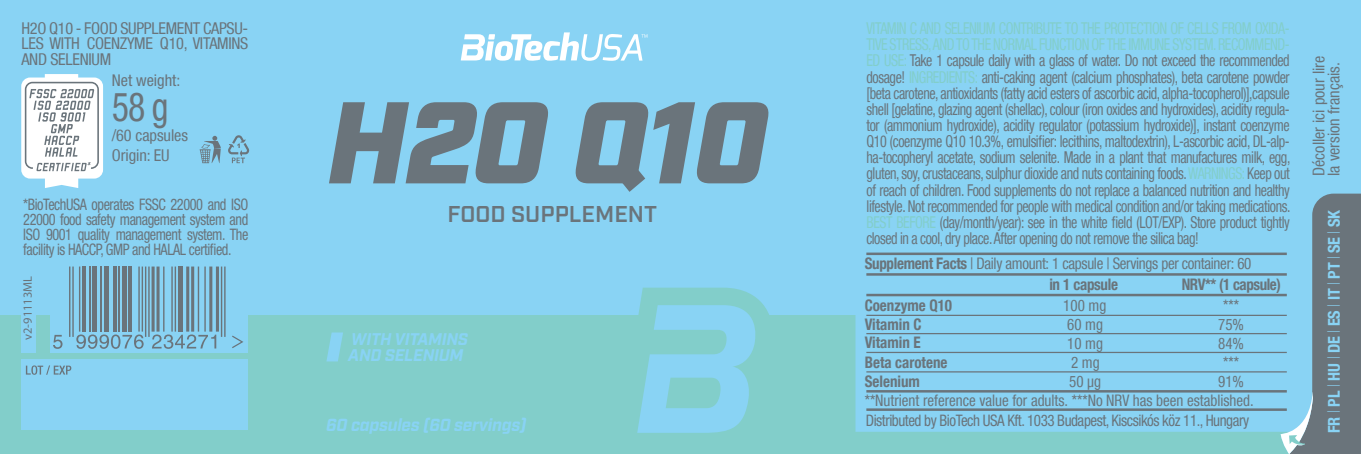
<style>
.page{position:relative;width:1361px;height:454px;background:#89d3f4}
.page>*{position:absolute;margin:0;border:0;box-sizing:border-box;transform-origin:0 0}
.t1{font:condensed 40px "Helvetica Neue LT Pro";color:#6a747b;scale:.9 1}
.t2{font:600 22.75px "Industry";color:#6a747b}
.t3{font:italic 700 17.5px "Industry";letter-spacing:-.02em;color:#89d3f4}
.t4{font:italic 700 16.75px/16.8px "Industry";letter-spacing:-.02em;color:#89d3f4}
.t5{font:condensed 16.25px/16px "Helvetica Neue LT Com";letter-spacing:-.015em;color:#6a747b;text-align:justify;scale:.86 1}
.t6{font:condensed 16.25px/15.5px "Helvetica Neue LT Com";letter-spacing:-.015em;color:#6a747b}
.t7{font:700 condensed 16.25px "Helvetica Neue LT Com";color:#89d3f4}
.t8{font:condensed 16.25px "Helvetica Neue LT Pro";color:#6a747b}
.t9{font:condensed 16px/15px "Helvetica Neue LT Pro";letter-spacing:-.03em;color:#6a747b;text-align:justify;scale:.9 1}
.t10{font:condensed 16px/19.2px "Helvetica Neue LT Com";color:#6a747b;scale:.94 1}
.t11{font:condensed 16px/21px "Helvetica Neue LT Com";letter-spacing:-.02em;color:#6a747b;scale:.94 1}
.t12{font:condensed 16px "Helvetica Neue LT Pro";letter-spacing:-.03em;color:#6a747b;scale:.94 1}
.t13{font:700 condensed 16px "Helvetica Neue LT Com";color:#6a747b;scale:.94 1}
.t14{font:700 condensed 16px "Helvetica Neue LT Com";letter-spacing:-.03em;color:#6a747b;scale:.94 1}
.t15{font:12.5px "Myriad Pro";color:#6a747b}
.s1{color:#82ceca}
.s2{font-weight:700}
</style>
<div class="page">
<div style="left:0;top:315px;width:1361px;height:139px;background:#82ceca"></div>
<div style="left:855px;top:275px;width:372px;height:156px;background:#89d3f4"></div>
<svg style="left:1286px;top:193px;width:75px;height:261px;fill:#6a747b"></svg>
<div style="left:21px;top:359px;width:227px;height:71px;background:#89d3f4"></div>
<svg style="left:26px;top:365px;width:45px;height:9px"></svg>
<svg style="left:1227px;top:274px;width:121px;height:180px"></svg>
<svg style="left:326px;top:332px;width:17px;height:29px"></svg>
<svg style="left:637px;top:287px;width:132px;height:146px"></svg>
<hr style="left:866px;top:252px;width:420px;height:3px;background:#6a747b">
<hr style="left:866px;top:408px;width:420px;height:3px;background:#6a747b">
<hr style="left:866px;top:314px;width:420px;height:2px;background:#6a747b">
<hr style="left:866px;top:333px;width:420px;height:1px;background:#6a747b">
<hr style="left:866px;top:351px;width:420px;height:2px;background:#6a747b">
<hr style="left:866px;top:371px;width:420px;height:1px;background:#6a747b">
<hr style="left:866px;top:273px;width:420px;height:2px;background:#6a747b">
<hr style="left:866px;top:294px;width:420px;height:2px;background:#6a747b">
<hr style="left:866px;top:390px;width:420px;height:2px;background:#6a747b">
<svg style="left:329px;top:102px;width:219px;height:81px"></svg>
<svg style="left:575px;top:102px;width:194px;height:90px"></svg>
<div style="left:50px;top:267px;width:197px;height:85px;background:#89d3f4"></div>
<div style="left:21px;top:267px;width:14px;height:85px;background:#89d3f4"></div>
<hr style="left:79px;top:266px;width:1px;height:65px;background:#6a747b">
<hr style="left:69px;top:266px;width:1px;height:71px;background:#6a747b">
<hr style="left:72px;top:266px;width:2px;height:71px;background:#6a747b">
<hr style="left:82px;top:266px;width:3px;height:65px;background:#6a747b">
<hr style="left:89px;top:266px;width:1px;height:65px;background:#6a747b">
<div style="left:92px;top:266px;width:5px;height:65px;background:#6a747b"></div>
<hr style="left:100px;top:266px;width:2px;height:65px;background:#6a747b">
<hr style="left:104px;top:266px;width:4px;height:65px;background:#6a747b">
<hr style="left:114px;top:266px;width:3px;height:65px;background:#6a747b">
<hr style="left:119px;top:266px;width:1px;height:65px;background:#6a747b">
<div style="left:122px;top:266px;width:5px;height:65px;background:#6a747b"></div>
<hr style="left:128px;top:266px;width:3px;height:65px;background:#6a747b">
<hr style="left:138px;top:266px;width:2px;height:65px;background:#6a747b">
<hr style="left:142px;top:266px;width:1px;height:65px;background:#6a747b">
<hr style="left:145px;top:266px;width:1px;height:71px;background:#6a747b">
<hr style="left:148px;top:266px;width:2px;height:71px;background:#6a747b">
<hr style="left:152px;top:266px;width:3px;height:65px;background:#6a747b">
<svg style="left:156px;top:266px;width:4px;height:65px"></svg>
<hr style="left:163px;top:266px;width:1px;height:65px;background:#6a747b">
<hr style="left:171px;top:266px;width:2px;height:65px;background:#6a747b">
<hr style="left:175px;top:266px;width:1px;height:65px;background:#6a747b">
<div style="left:178px;top:266px;width:5px;height:65px;background:#6a747b"></div>
<hr style="left:186px;top:266px;width:3px;height:65px;background:#6a747b">
<hr style="left:191px;top:266px;width:3px;height:65px;background:#6a747b">
<hr style="left:198px;top:266px;width:1px;height:65px;background:#6a747b">
<hr style="left:204px;top:266px;width:2px;height:65px;background:#6a747b">
<hr style="left:209px;top:266px;width:3px;height:65px;background:#6a747b">
<hr style="left:216px;top:266px;width:3px;height:65px;background:#6a747b">
<hr style="left:221px;top:266px;width:1px;height:71px;background:#6a747b">
<hr style="left:224px;top:266px;width:2px;height:71px;background:#6a747b">
<svg style="left:53px;top:335px;width:9px;height:14px"></svg>
<svg style="left:76px;top:334px;width:68px;height:15px"></svg>
<svg style="left:152px;top:334px;width:64px;height:15px"></svg>
<svg style="left:232px;top:335px;width:11px;height:13px"></svg>
<svg style="left:200px;top:136px;width:21px;height:27px"></svg>
<svg style="left:228px;top:135px;width:22px;height:28px"></svg>
<svg style="left:21px;top:74px;width:82px;height:114px;background:#d9e1e5"></svg>
<svg style="left:461px;top:32px;width:186px;height:29px"></svg>
<p class="t6" style="left:21px;top:20px;width:228px;text-align:justify">H2O Q10 - FOOD SUPPLEMENT CAPSU-LES WITH COENZYME Q10, VITAMINS AND SELENIUM</p>
<p class="t8" style="left:112px;top:70px;width:70px">Net weight:</p>
<h1 class="t1" style="left:112px;top:83px;width:64px">58 g</h1>
<p class="t6" style="left:112px;top:125px;width:78px;line-height:20px">/60 capsules<br>Origin: EU</p>
<p class="t9" style="left:23px;top:196px;width:251px">*BioTechUSA operates FSSC 22000 and ISO 22000 food safety management system and ISO 9001 quality management system. The facility is HACCP, GMP and HALAL certified.</p>
<p class="t15" style="left:21px;top:340px;width:65px;rotate:-90deg">v2-91113ML</p>
<h2 class="t2" style="left:447px;top:200px;width:211px">FOOD SUPPLEMENT</h2>
<p class="t4" style="left:348px;top:331px;width:121px">WITH VITAMINS<br>AND SELENIUM</p>
<p class="t3" style="left:326px;top:414px;width:202px">60 capsules (60 servings)</p>
<p class="t5" style="left:866px;top:20px;width:494px"><span class="s1">VITAMIN C AND SELENIUM CONTRIBUTE TO THE PROTECTION OF CELLS FROM OXIDA-TIVE STRESS, AND TO THE NORMAL FUNCTION OF THE IMMUNE SYSTEM. RECOMMEND-ED USE:</span> Take 1 capsule daily with a glass of water. Do not exceed the recommended dosage! <span class="s1">INGREDIENTS:</span> anti-caking agent (calcium phosphates), beta carotene powder [beta carotene, antioxidants (fatty acid esters of ascorbic acid, alpha-tocopherol)],capsule shell [gelatine, glazing agent (shellac), colour (iron oxides and hydroxides), acidity regula&shy;tor (ammonium hydroxide), acidity regulator (potassium hydroxide)], instant coenzyme Q10 (coenzyme Q10 10.3%, emulsifier: lecithins, maltodextrin), L-ascorbic acid, DL-alp&shy;ha-tocopheryl acetate, sodium selenite. Made in a plant that manufactures milk, egg, gluten, soy, crustaceans, sulphur dioxide and nuts containing foods.<span class="s1">WARNINGS:</span> Keep out of reach of children. Food supplements do not replace a balanced nutrition and healthy lifestyle. Not recommended for people with medical condition and/or taking medications.<br><span class="s1">BEST BEFORE</span> (day/month/year): see in the white field (LOT/EXP). Store product tightly closed in a cool, dry place. After opening do not remove the silica bag!</p>
<p class="t11" style="left:1049px;top:253px;width:217px;text-indent:-185px"><span class="s2">Supplement Facts</span> | Daily amount: 1 capsule | Servings per container: 60 <span class="s2">in 1 capsule</span></p>
<p class="t14" style="left:1181px;top:275px;width:107px">NRV** (1 capsule)</p>
<p class="t13" style="left:864px;top:295px;width:94px">Coenzyme Q10</p>
<p class="t10" style="left:1063px;top:295px;width:47px">100 mg</p>
<p class="t10" style="left:1223px;top:295px;width:18px">***</p>
<p class="t13" style="left:864px;top:314px;width:62px">Vitamin C</p>
<p class="t10" style="left:1067px;top:315px;width:40px">60 mg</p>
<p class="t10" style="left:1218px;top:315px;width:29px">75%</p>
<p class="t13" style="left:864px;top:333px;width:61px">Vitamin E</p>
<p class="t10" style="left:1067px;top:333px;width:40px">10 mg</p>
<p class="t10" style="left:1218px;top:333px;width:29px">84%</p>
<p class="t13" style="left:864px;top:352px;width:90px">Beta carotene</p>
<p class="t10" style="left:1071px;top:352px;width:32px">2 mg</p>
<p class="t10" style="left:1223px;top:352px;width:18px">***</p>
<p class="t13" style="left:864px;top:371px;width:60px">Selenium</p>
<p class="t10" style="left:1069px;top:371px;width:35px">50 μg</p>
<p class="t10" style="left:864px;top:371px;width:415px;text-indent:353px">91% **Nutrient reference value for adults. ***No NRV has been established.</p>
<p class="t12" style="left:866px;top:410px;width:409px">Distributed by BioTech USA Kft. 1033 Budapest, Kiscsikós köz 11., Hungary</p>
<p class="t6" style="left:1311px;top:176px;width:122px;rotate:-90deg">Décoller ici pour lire la version français.</p>
<p class="t7" style="left:1324px;top:433px;width:225px;rotate:-90deg">FR<sup>|</sup>PL<sup>|</sup>HU<sup>|</sup>DE <sup>|</sup>ES<sup>|</sup>IT <sup>|</sup>PT<sup>|</sup>SE <sup>|</sup>SK</p>
</div>
